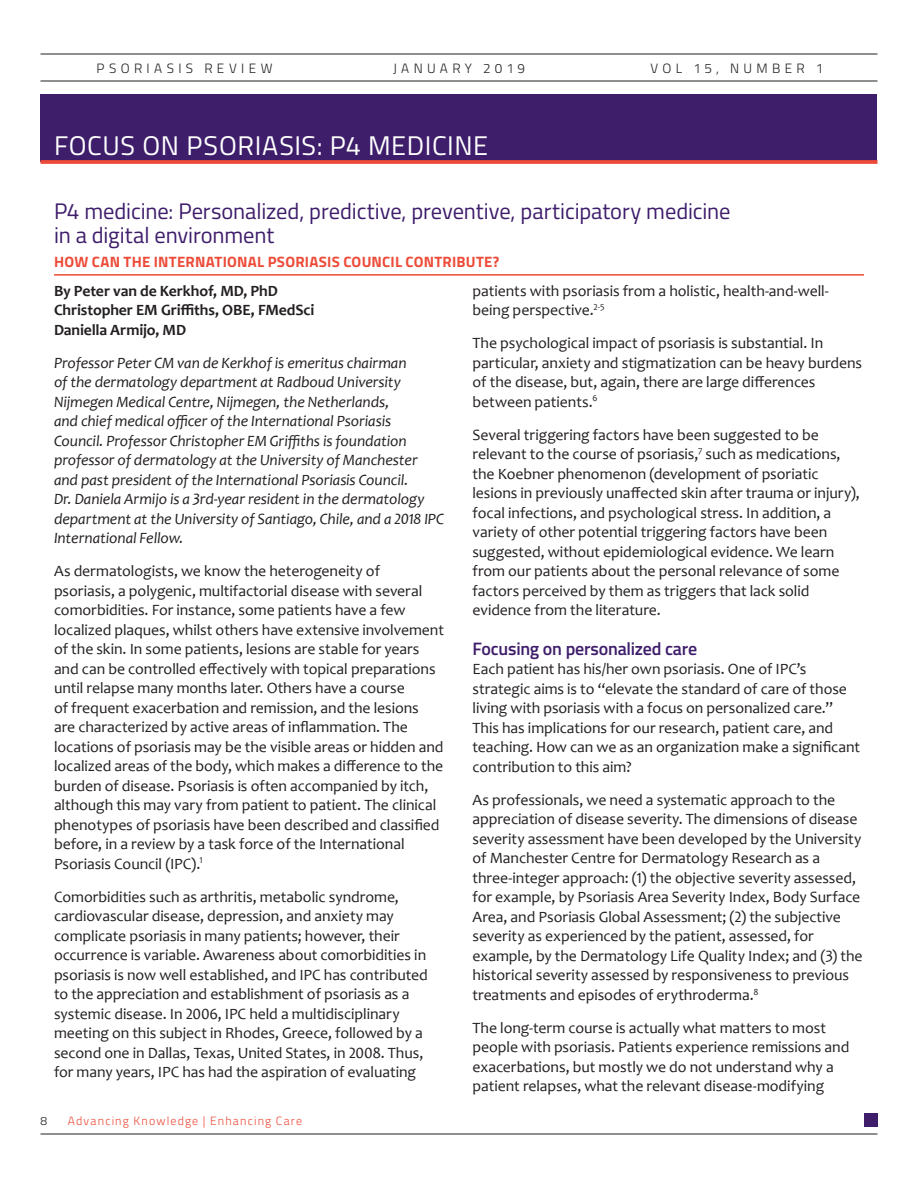
<style>
.page{position:relative;width:918px;height:1188px;background:#fff}
.page>*{position:absolute;margin:0;border:0;box-sizing:border-box;transform-origin:0 0}
.Page_Head__White{font:27px "Titillium";letter-spacing:.02em;color:#fff}
.Subtitle{font:22.5px/24px "Titillium";letter-spacing:-.005em;color:#3e1d6b}
.Subhead_1{font:600 18px "Titillium";letter-spacing:-.01em;color:#3e1d6b}
.Body_Copy{font:15.75px/19.5px "Candara";letter-spacing:-.005em;color:#231f20}
.Body_Copy-2{font:italic 15.75px/19.5px "Candara";letter-spacing:-.005em;color:#231f20}
.Body_Copy-3{font:700 15.75px/19.5px "Candara";letter-spacing:-.01em;color:#231f20}
.Subtitle-2{font:700 15px "Titillium";letter-spacing:.015em;color:#ed4b38}
.t1{font:300 13.5px "Titillium";letter-spacing:.32em;color:#231f20}
.t2{font:300 12px "Titillium";letter-spacing:.095em;color:#ed4b38}
.t3{font:300 12px "Titillium";color:#231f20}
</style>
<div class="page">
<hr style="left:40px;top:81px;width:838px;height:1px;background:#231f20">
<hr style="left:40px;top:1134px;width:838px;height:1px;background:#231f20">
<hr style="left:40px;top:54px;width:838px;height:1px;background:#231f20">
<div style="left:864px;top:1114px;width:14px;height:13px;background:#3e1d6b"></div>
<div style="left:40px;top:94px;width:838px;height:68px;background:#3e1d6b"></div>
<svg style="left:40px;top:160px;width:838px;height:4px;background:#e74e3f"></svg>
<hr style="left:54px;top:274px;width:810px;height:2px;background:#ed4b38">
<p class="t1" style="left:96px;top:58px;width:178px">PSORIASIS REVIEW</p>
<p class="t1" style="left:393px;top:58px;width:134px">JANUARY 2019</p>
<p class="t1" style="left:651px;top:58px;width:174px">VOL 15, NUMBER 1</p>
<p class="Page_Head__White" style="left:54px;top:125px;width:435px">FOCUS ON PSORIASIS: P4 MEDICINE</p>
<p class="Subtitle" style="left:54px;top:198px;width:678px">P4 medicine: Personalized, predictive, preventive, participatory medicine in a digital environment</p>
<p class="Subtitle-2" style="left:54px;top:251px;width:447px">HOW CAN THE INTERNATIONAL PSORIASIS COUNCIL CONTRIBUTE?</p>
<p class="Body_Copy-3" style="left:54px;top:280px;width:262px">By Peter van de Kerkhof, MD, PhD<br>Christopher EM Griffiths, OBE, FMedSci<br>Daniella Armijo, MD</p>
<p class="Body_Copy-2" style="left:54px;top:352px;width:391px">Professor Peter CM van de Kerkhof is emeritus chairman<br>of the dermatology department at Radboud University Nijmegen Medical Centre, Nijmegen, the Netherlands,<br>and chief medical officer of the International Psoriasis Council. Professor Christopher EM Griffiths is foundation professor of dermatology at the University of Manchester and past president of the International Psoriasis Council.<br>Dr. Daniela Armijo is a 3rd-year resident in the dermatology department at the University of Santiago, Chile, and a 2018 IPC International Fellow.</p>
<p class="Body_Copy" style="left:54px;top:561px;width:392px">As dermatologists, we know the heterogeneity of psoriasis, a polygenic, multifactorial disease with several comorbidities. For instance, some patients have a few localized plaques, whilst others have extensive involvement of the skin. In some patients, lesions are stable for years and can be controlled effectively with topical preparations until relapse many months later. Others have a course<br>of frequent exacerbation and remission, and the lesions<br>are characterized by active areas of inflammation. The locations of psoriasis may be the visible areas or hidden and localized areas of the body, which makes a difference to the burden of disease. Psoriasis is often accompanied by itch, although this may vary from patient to patient. The clinical phenotypes of psoriasis have been described and classified before, in a review by a task force of the International Psoriasis Council (IPC).<sup>1</sup></p>
<p class="Body_Copy" style="left:54px;top:887px;width:375px">Comorbidities such as arthritis, metabolic syndrome, cardiovascular disease, depression, and anxiety may complicate psoriasis in many patients; however, their occurrence is variable. Awareness about comorbidities in psoriasis is now well established, and IPC has contributed to the appreciation and establishment of psoriasis as a systemic disease. In 2006, IPC held a multidisciplinary meeting on this subject in Rhodes, Greece, followed by a second one in Dallas, Texas, United States, in 2008. Thus, for many years, IPC has had the aspiration of evaluating</p>
<p class="Body_Copy" style="left:472px;top:281px;width:358px">patients with psoriasis from a holistic, health-and-well&shy;being perspective.<sup>2-5</sup></p>
<p class="Body_Copy" style="left:472px;top:333px;width:391px">The psychological impact of psoriasis is substantial. In particular, anxiety and stigmatization can be heavy burdens of the disease, but, again, there are large differences between patients.<sup>6</sup></p>
<p class="Body_Copy" style="left:472px;top:425px;width:389px">Several triggering factors have been suggested to be relevant to the course of psoriasis,<sup>7</sup> such as medications, the Koebner phenomenon (development of psoriatic lesions in previously unaffected skin after trauma or injury), focal infections, and psychological stress. In addition, a variety of other potential triggering factors have been suggested, without epidemiological evidence. We learn from our patients about the personal relevance of some factors perceived by them as triggers that lack solid evidence from the literature.</p>
<p class="Subhead_1" style="left:472px;top:635px;width:226px">Focusing on personalized care</p>
<p class="Body_Copy" style="left:472px;top:659px;width:389px">Each patient has his/her own psoriasis. One of IPC’s strategic aims is to “elevate the standard of care of those living with psoriasis with a focus on personalized care.” This has implications for our research, patient care, and teaching. How can we as an organization make a significant contribution to this aim?</p>
<p class="Body_Copy" style="left:472px;top:790px;width:392px">As professionals, we need a systematic approach to the appreciation of disease severity. The dimensions of disease severity assessment have been developed by the University of Manchester Centre for Dermatology Research as a three-integer approach: (1) the objective severity assessed, for example, by Psoriasis Area Severity Index, Body Surface Area, and Psoriasis Global Assessment; (2) the subjective severity as experienced by the patient, assessed, for example, by the Dermatology Life Quality Index; and (3) the historical severity assessed by responsiveness to previous treatments and episodes of erythroderma.<sup>8</sup></p>
<p class="Body_Copy" style="left:472px;top:1018px;width:378px">The long-term course is actually what matters to most people with psoriasis. Patients experience remissions and exacerbations, but mostly we do not understand why a patient relapses, what the relevant disease-modifying</p>
<p class="t3" style="left:40px;top:1112px;width:8px">8</p>
<p class="t2" style="left:68px;top:1112px;width:236px">Advancing Knowledge | Enhancing Care</p>
</div>
